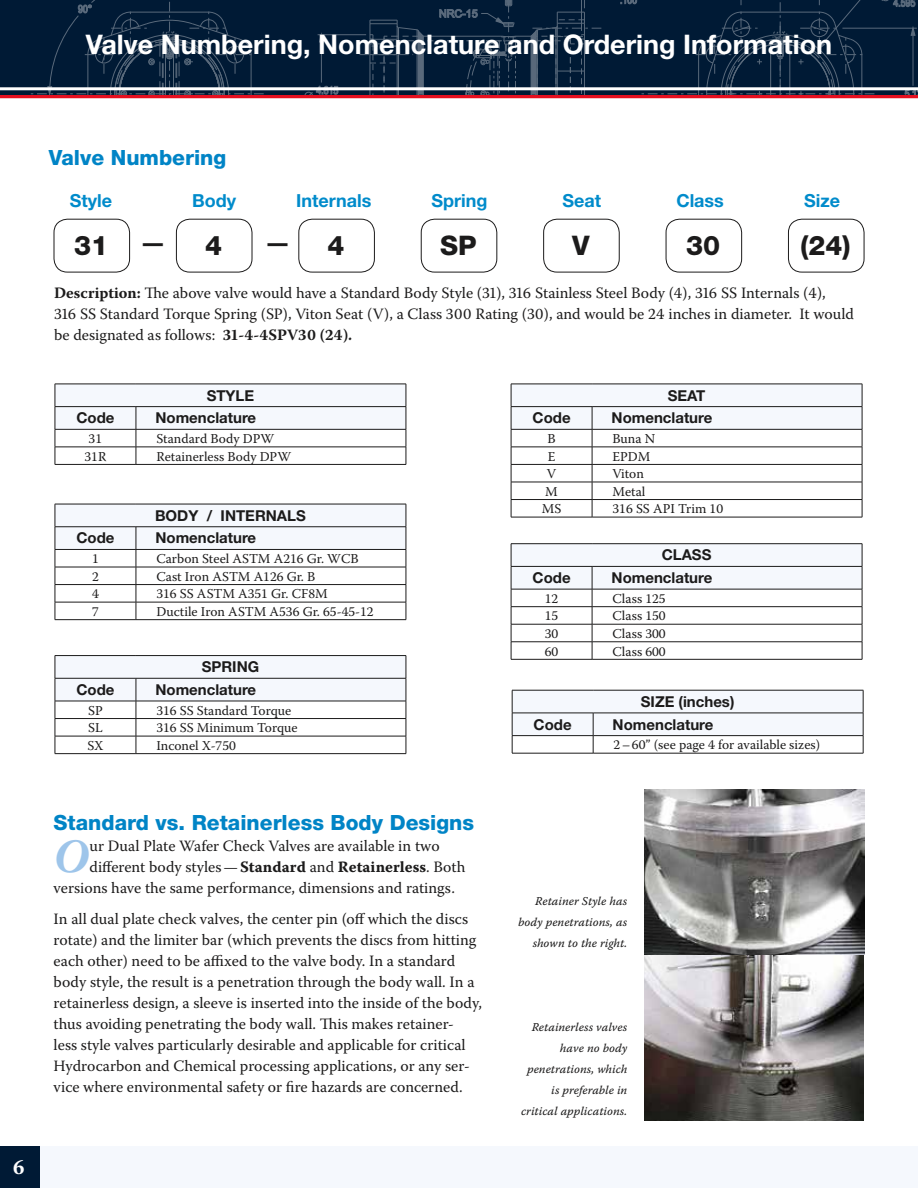
<style>
.page{position:relative;width:918px;height:1188px;background:#fff}
.page>*{position:absolute;margin:0;border:0;box-sizing:border-box;transform-origin:0 0}
.t1{font:italic 700 47.55px "Warnock Pro";color:#9ec5ea}
.t2{font:700 27px "Helvetica Neue LT Pro";color:#fff}
.t3{font:800 27px "Helvetica Neue LT Pro";color:#1c1b1b}
.t4{font:500 27px "Helvetica Neue LT Pro";color:#1c1b1b}
.t5{font:800 21px "Helvetica Neue LT Pro";color:#0084c6}
.t6{font:700 21px "Warnock Pro";color:#fff}
.t7{font:700 18px "Helvetica Neue LT Pro";color:#008bcb}
.t8{font:15.75px/21px "Warnock Pro";color:#1c1b1b}
.t9{font:700 15px "Helvetica Neue LT Pro";color:#1c1b1b}
.t10{font:13.5px "Warnock Pro";color:#1c1b1b}
.t11{font:12px/21px "Warnock Pro It Capt";color:#1c1b1b;text-align:right}
.s1{font-weight:700}
.s2{font-family:"Warnock Pro Bold Capt"}
</style>
<div class="page">
<div style="left:0;top:1147px;width:918px;height:41px;background:#f5f8fd"></div>
<svg style="left:0;top:0;width:918px;height:95px;background:#09223c"></svg>
<hr style="left:0;top:95px;width:918px;height:3px;background:#e60f1f">
<hr style="left:0;top:87px;width:918px;height:3px;background:#fff">
<div style="left:0;top:1147px;width:40px;height:41px;background:#001a35"></div>
<img style="left:645px;top:956px;width:219px;height:164px">
<img style="left:645px;top:789px;width:219px;height:165px">
<hr style="left:55px;top:464px;width:81px;height:1px;background:#1c1b1b">
<hr style="left:136px;top:464px;width:270px;height:1px;background:#1c1b1b">
<svg style="left:55px;top:384px;width:352px;height:80px"></svg>
<hr style="left:136px;top:429px;width:270px;height:1px;background:#1c1b1b">
<hr style="left:512px;top:753px;width:81px;height:1px;background:#1c1b1b">
<hr style="left:593px;top:753px;width:270px;height:1px;background:#1c1b1b">
<svg style="left:512px;top:690px;width:352px;height:63px"></svg>
<hr style="left:593px;top:735px;width:270px;height:1px;background:#1c1b1b">
<hr style="left:55px;top:619px;width:81px;height:1px;background:#1c1b1b">
<hr style="left:136px;top:619px;width:270px;height:1px;background:#1c1b1b">
<svg style="left:55px;top:504px;width:352px;height:115px"></svg>
<hr style="left:136px;top:549px;width:270px;height:1px;background:#1c1b1b">
<hr style="left:511px;top:659px;width:81px;height:1px;background:#1c1b1b">
<hr style="left:511px;top:543px;width:81px;height:1px;background:#1c1b1b">
<hr style="left:592px;top:543px;width:270px;height:1px;background:#1c1b1b">
<hr style="left:592px;top:659px;width:270px;height:1px;background:#1c1b1b">
<svg style="left:511px;top:544px;width:352px;height:115px"></svg>
<hr style="left:592px;top:589px;width:270px;height:1px;background:#1c1b1b">
<hr style="left:55px;top:753px;width:81px;height:1px;background:#1c1b1b">
<hr style="left:55px;top:655px;width:81px;height:1px;background:#1c1b1b">
<hr style="left:136px;top:655px;width:270px;height:1px;background:#1c1b1b">
<hr style="left:136px;top:753px;width:270px;height:1px;background:#1c1b1b">
<svg style="left:55px;top:656px;width:352px;height:97px"></svg>
<hr style="left:136px;top:701px;width:270px;height:1px;background:#1c1b1b">
<hr style="left:511px;top:517px;width:81px;height:1px;background:#1c1b1b">
<hr style="left:592px;top:517px;width:270px;height:1px;background:#1c1b1b">
<svg style="left:511px;top:384px;width:352px;height:133px"></svg>
<hr style="left:592px;top:429px;width:270px;height:1px;background:#1c1b1b">
<div style="left:54px;top:219px;width:76px;height:53px;border:1px solid #1c1b1b;border-radius:13px"></div>
<div style="left:176px;top:219px;width:76px;height:53px;border:1px solid #1c1b1b;border-radius:13px"></div>
<div style="left:298px;top:219px;width:77px;height:53px;border:1px solid #1c1b1b;border-radius:13px"></div>
<div style="left:421px;top:219px;width:76px;height:53px;border:1px solid #1c1b1b;border-radius:13px"></div>
<div style="left:543px;top:219px;width:77px;height:53px;border:1px solid #1c1b1b;border-radius:13px"></div>
<div style="left:666px;top:219px;width:76px;height:53px;border:1px solid #1c1b1b;border-radius:13px"></div>
<div style="left:788px;top:219px;width:76px;height:53px;border:1px solid #1c1b1b;border-radius:13px"></div>
<h2 class="t2" style="left:86px;top:27px;width:748px">Valve Numbering, Nomenclature and Ordering Information</h2>
<h3 class="t6" style="left:13px;top:1155px;width:13px">6</h3>
<h3 class="t5" style="left:49px;top:145px;width:179px">Valve Numbering</h3>
<p class="t7" style="left:70px;top:190px;width:44px">Style</p>
<p class="t7" style="left:192px;top:190px;width:46px">Body</p>
<p class="t7" style="left:296px;top:190px;width:77px">Internals</p>
<p class="t7" style="left:432px;top:190px;width:57px">Spring</p>
<p class="t7" style="left:563px;top:190px;width:40px">Seat</p>
<p class="t7" style="left:676px;top:190px;width:49px">Class</p>
<p class="t7" style="left:804px;top:190px;width:37px">Size</p>
<h2 class="t4" style="left:140px;top:226px;width:28px">—</h2>
<h2 class="t4" style="left:264px;top:226px;width:28px">—</h2>
<h2 class="t3" style="left:74px;top:230px;width:36px">31</h2>
<h2 class="t3" style="left:205px;top:230px;width:19px">4</h2>
<h2 class="t3" style="left:327px;top:230px;width:19px">4</h2>
<h2 class="t3" style="left:440px;top:230px;width:38px">SP</h2>
<h2 class="t3" style="left:572px;top:230px;width:19px">V</h2>
<h2 class="t3" style="left:686px;top:230px;width:36px">30</h2>
<h2 class="t3" style="left:801px;top:230px;width:52px">(24)</h2>
<p class="t8" style="left:54px;top:282px;width:802px"><span class="s1">Description:</span> The above valve would have a Standard Body Style (31), 316 Stainless Steel Body (4), 316 SS Internals (4),<br>316 SS Standard Torque Spring (SP), Viton Seat (V), a Class 300 Rating (30), and would be 24 inches in diameter. It would be designated as follows: <span class="s1">31-4-4SPV30 (24).</span></p>
<p class="t9" style="left:207px;top:386px;width:49px">STYLE</p>
<p class="t9" style="left:76px;top:409px;width:40px">Code</p>
<p class="t9" style="left:155px;top:409px;width:102px">Nomenclature</p>
<p class="t10" style="left:89px;top:431px;width:15px">31</p>
<p class="t10" style="left:156px;top:431px;width:119px">Standard Body DPW</p>
<p class="t10" style="left:84px;top:448px;width:23px">31R</p>
<p class="t10" style="left:156px;top:448px;width:136px">Retainerless Body DPW</p>
<p class="t9" style="left:155px;top:506px;width:152px">BODY / INTERNALS</p>
<p class="t9" style="left:76px;top:529px;width:40px">Code</p>
<p class="t9" style="left:155px;top:529px;width:102px">Nomenclature</p>
<p class="t10" style="left:92px;top:551px;width:8px">1</p>
<p class="t10" style="left:156px;top:551px;width:204px">Carbon Steel ASTM A216 Gr. WCB</p>
<p class="t10" style="left:92px;top:568px;width:8px">2</p>
<p class="t10" style="left:156px;top:568px;width:161px">Cast Iron ASTM A126 Gr. B</p>
<p class="t10" style="left:92px;top:586px;width:8px">4</p>
<p class="t10" style="left:156px;top:586px;width:173px">316 SS ASTM A351 Gr. CF8M</p>
<p class="t10" style="left:92px;top:603px;width:8px">7</p>
<p class="t10" style="left:156px;top:603px;width:219px">Ductile Iron ASTM A536 Gr. 65-45-12</p>
<p class="t9" style="left:202px;top:658px;width:59px">SPRING</p>
<p class="t9" style="left:76px;top:680px;width:40px">Code</p>
<p class="t9" style="left:155px;top:680px;width:102px">Nomenclature</p>
<p class="t10" style="left:88px;top:702px;width:16px">SP</p>
<p class="t10" style="left:156px;top:702px;width:137px">316 SS Standard Torque</p>
<p class="t10" style="left:88px;top:720px;width:16px">SL</p>
<p class="t10" style="left:156px;top:720px;width:143px">316 SS Minimum Torque</p>
<p class="t10" style="left:87px;top:737px;width:18px">SX</p>
<p class="t10" style="left:156px;top:737px;width:81px">Inconel X-750</p>
<h3 class="t5" style="left:54px;top:810px;width:422px">Standard vs. Retainerless Body Designs</h3>
<h1 class="t1" style="left:54px;top:828px;width:37px">O</h1>
<p class="t8" style="left:90px;top:835px;width:352px">ur Dual Plate Wafer Check Valves are available in two</p>
<p class="t8" style="left:90px;top:856px;width:377px">different body styles—<span class="s2">Standard</span> and <span class="s2">Retainerless</span>. Both</p>
<p class="t8" style="left:54px;top:877px;width:403px">versions have the same performance, dimensions and ratings.</p>
<p class="t8" style="left:54px;top:908px;width:430px">In all dual plate check valves, the center pin (off which the discs rotate) and the limiter bar (which prevents the discs from hitting each other) need to be affixed to the valve body. In a standard body style, the result is a penetration through the body wall. In a retainerless design, a sleeve is inserted into the inside of the body, thus avoiding penetrating the body wall. This makes retainer-<br>less style valves particularly desirable and applicable for critical Hydrocarbon and Chemical processing applications, or any ser&shy;vice where environmental safety or fire hazards are concerned.</p>
<p class="t9" style="left:668px;top:386px;width:39px">SEAT</p>
<p class="t9" style="left:533px;top:409px;width:40px">Code</p>
<p class="t9" style="left:612px;top:409px;width:102px">Nomenclature</p>
<p class="t10" style="left:548px;top:431px;width:10px">B</p>
<p class="t10" style="left:613px;top:431px;width:44px">Buna N</p>
<p class="t10" style="left:548px;top:448px;width:9px">E</p>
<p class="t10" style="left:613px;top:448px;width:39px">EPDM</p>
<p class="t10" style="left:547px;top:466px;width:11px">V</p>
<p class="t10" style="left:613px;top:466px;width:33px">Viton</p>
<p class="t10" style="left:545px;top:483px;width:14px">M</p>
<p class="t10" style="left:613px;top:483px;width:34px">Metal</p>
<p class="t10" style="left:542px;top:501px;width:21px">MS</p>
<p class="t10" style="left:613px;top:501px;width:112px">316 SS API Trim 10</p>
<p class="t9" style="left:662px;top:546px;width:51px">CLASS</p>
<p class="t9" style="left:533px;top:568px;width:40px">Code</p>
<p class="t9" style="left:612px;top:568px;width:102px">Nomenclature</p>
<p class="t10" style="left:545px;top:590px;width:15px">12</p>
<p class="t10" style="left:613px;top:590px;width:55px">Class 125</p>
<p class="t10" style="left:545px;top:608px;width:15px">15</p>
<p class="t10" style="left:613px;top:608px;width:55px">Class 150</p>
<p class="t10" style="left:545px;top:625px;width:15px">30</p>
<p class="t10" style="left:613px;top:625px;width:55px">Class 300</p>
<p class="t10" style="left:545px;top:643px;width:15px">60</p>
<p class="t10" style="left:613px;top:643px;width:55px">Class 600</p>
<p class="t9" style="left:641px;top:692px;width:95px">SIZE (inches)</p>
<p class="t9" style="left:534px;top:715px;width:40px">Code</p>
<p class="t9" style="left:613px;top:715px;width:102px">Nomenclature</p>
<p class="t10" style="left:614px;top:737px;width:208px">2–60” (see page 4 for available sizes)</p>
<p class="t11" style="left:518px;top:890px;width:111px">Retainer Style has body penetrations, as shown to the right.</p>
<p class="t11" style="left:521px;top:1016px;width:108px">Retainerless valves have no body penetrations, which is preferable in critical applications.</p>
</div>
